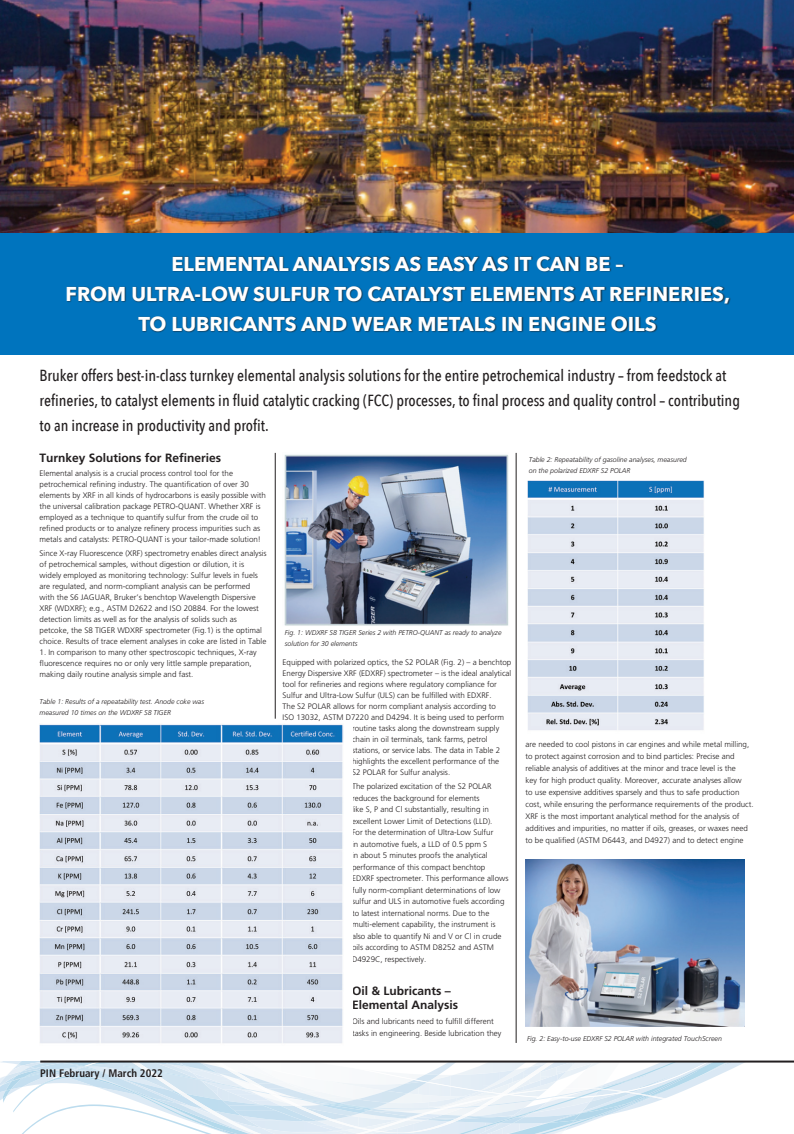
<style>
.page{position:relative;width:794px;height:1134px;background:#fff}
.page>*{position:absolute;margin:0;border:0;box-sizing:border-box;transform-origin:0 0}
.t1{font:700 20px/30px "Avenir Next";color:#fff;text-align:center}
.t2{font:500 16px/25px "Avenir Next Condensed";color:#231f20}
.t3{font:700 12px/14px "Frutiger";color:#231f20}
.t4{font:700 condensed 11px "Frutiger";color:#231f20}
.t5{font:300 8px/11px "Frutiger";color:#231f20}
.t6{font:italic 300 7px/11px "Frutiger";color:#231f20}
</style>
<div class="page">
<hr style="left:516px;top:453px;width:1px;height:590px;background:#231f20">
<img style="left:0;top:0;width:794px;height:233px">
<div style="left:0;top:233px;width:794px;height:121px;background:#0074be"></div>
<div style="left:67px;top:256px;width:664px;height:77px;background:#231f20;opacity:.75"></div>
<hr style="left:275px;top:453px;width:1px;height:266px;background:#231f20">
<svg style="left:0;top:1061px;width:780px;height:73px"></svg>
<hr style="left:40px;top:1060px;width:754px;height:2px;background:#231f20">
<img style="left:525px;top:859px;width:220px;height:168px">
<img style="left:284px;top:454px;width:225px;height:172px">
<img style="left:40px;top:724px;width:304px;height:319px">
<img style="left:528px;top:480px;width:176px;height:250px">
<p class="t1" style="left:65px;top:248px;width:666px">ELEMENTAL ANALYSIS AS EASY AS IT CAN BE –<br>FROM ULTRA-LOW SULFUR TO CATALYST ELEMENTS AT REFINERIES,<br>TO LUBRICANTS AND WEAR METALS IN ENGINE OILS</p>
<p class="t2" style="left:40px;top:363px;width:702px">Bruker offers best-in-class turnkey elemental analysis solutions for the entire petrochemical industry – from feedstock at refineries, to catalyst elements in fluid catalytic cracking (FCC) processes, to final process and quality control – contributing to an increase in productivity and profit.</p>
<p class="t3" style="left:40px;top:451px;width:183px">Turnkey Solutions for Refineries</p>
<p class="t5" style="left:40px;top:468px;width:228px">Elemental analysis is a crucial process control tool for the petrochemical refining industry. The quantification of over 30 elements by XRF in all kinds of hydrocarbons is easily possible with the universal calibration package PETRO-QUANT. Whether XRF is employed as a technique to quantify sulfur from the crude oil to refined products or to analyze refinery process impurities such as metals and catalysts: PETRO-QUANT is your tailor-made solution!</p>
<p class="t5" style="left:40px;top:547px;width:229px">Since X-ray Fluorescence (XRF) spectrometry enables direct analysis of petrochemical samples, without digestion or dilution, it is widely employed as monitoring technology: Sulfur levels in fuels are regulated, and norm-compliant analysis can be performed with the S6 JAGUAR, Bruker’s benchtop Wavelength Dispersive XRF (WDXRF); e.g., ASTM D2622 and ISO 20884. For the lowest detection limits as well as for the analysis of solids such as petcoke, the S8 TIGER WDXRF spectrometer (Fig.1) is the optimal choice. Results of trace element analyses in coke are listed in Table</p>
<p class="t5" style="left:40px;top:646px;width:218px">1. In comparison to many other spectroscopic techniques, X-ray fluorescence requires no or only very little sample preparation, making daily routine analysis simple and fast.</p>
<p class="t6" style="left:40px;top:696px;width:166px">Table 1: Results of a repeatability test. Anode coke was measured 10 times on the WDXRF S8 TIGER</p>
<p class="t4" style="left:40px;top:1066px;width:124px">PIN February / March 2022</p>
<p class="t6" style="left:529px;top:454px;width:159px">Table 2: Repeatability of gasoline analyses, measured on the polarized EDXRF S2 POLAR</p>
<p class="t6" style="left:285px;top:627px;width:218px">Fig. 1: WDXRF S8 TIGER Series 2 with PETRO-QUANT as ready to analyze solution for 30 elements</p>
<p class="t5" style="left:282px;top:657px;width:230px">Equipped with polarized optics, the S2 POLAR (Fig. 2) – a benchtop</p>
<p class="t5" style="left:282px;top:668px;width:230px">Energy Dispersive XRF (EDXRF) spectrometer – is the ideal analytical</p>
<p class="t5" style="left:282px;top:679px;width:216px">tool for refineries and regions where regulatory compliance for</p>
<p class="t5" style="left:282px;top:690px;width:210px">Sulfur and Ultra-Low Sulfur (ULS) can be fulfilled with EDXRF.</p>
<p class="t5" style="left:282px;top:701px;width:215px">The S2 POLAR allows for norm compliant analysis according to</p>
<p class="t5" style="left:282px;top:712px;width:223px">ISO 13032, ASTM D7220 and D4294. It is being used to perform</p>
<p class="t5" style="left:352px;top:723px;width:149px">routine tasks along the downstream supply</p>
<p class="t5" style="left:352px;top:734px;width:137px">chain in oil terminals, tank farms, petrol</p>
<p class="t5" style="left:352px;top:745px;width:150px">stations, or service labs. The data in Table 2</p>
<p class="t5" style="left:352px;top:756px;width:149px">highlights the excellent performance of the</p>
<p class="t5" style="left:352px;top:767px;width:100px">S2 POLAR for Sulfur analysis.</p>
<p class="t5" style="left:352px;top:781px;width:158px;line-height:11.5px">The polarized excitation of the S2 POLAR reduces the background for elements<br>like S, P and Cl substantially, resulting in excellent Lower Limit of Detections (LLD).<br>For the determination of Ultra-Low Sulfur<br>in automotive fuels, a LLD of 0.5 ppm S<br>in about 5 minutes proofs the analytical performance of this compact benchtop EDXRF spectrometer. This performance allows fully norm-compliant determinations of low sulfur and ULS in automotive fuels according to latest international norms. Due to the multi-element capability, the instrument is also able to quantify Ni and V or Cl in crude oils according to ASTM D8252 and ASTM D4929C, respectively.</p>
<p class="t3" style="left:352px;top:984px;width:108px">Oil &amp; Lubricants –<br>Elemental Analysis</p>
<p class="t5" style="left:352px;top:1016px;width:151px;line-height:12px">Oils and lubricants need to fulfill different tasks in engineering. Beside lubrication they</p>
<p class="t5" style="left:525px;top:738px;width:230px;line-height:12px">are needed to cool pistons in car engines and while metal milling, to protect against corrosion and to bind particles: Precise and reliable analysis of additives at the minor and trace level is the<br>key for high product quality. Moreover, accurate analyses allow<br>to use expensive additives sparsely and thus to safe production cost, while ensuring the performance requirements of the product.<br>XRF is the most important analytical method for the analysis of additives and impurities, no matter if oils, greases, or waxes need to be qualified (ASTM D6443, and D4927) and to detect engine</p>
<p class="t6" style="left:527px;top:1033px;width:196px">Fig. 2: Easy-to-use EDXRF S2 POLAR with integrated TouchScreen</p>
</div>
